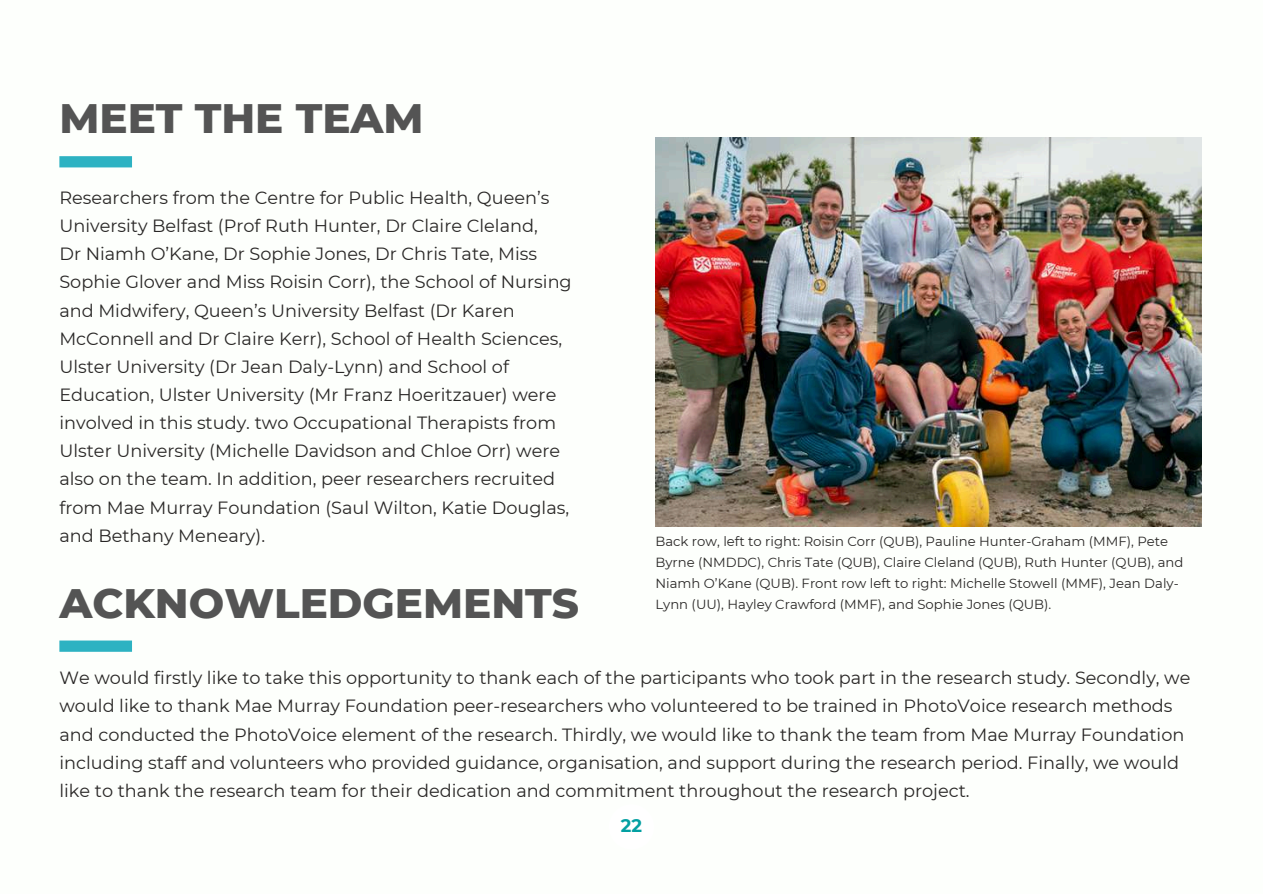
<style>
.page{position:relative;width:1263px;height:894px;background:#fff}
.page>*{position:absolute;margin:0;border:0;box-sizing:border-box;transform-origin:0 0}
.t1{font:800 42px "Montserrat";color:#545454}
.t2{font:700 18px "Montserrat";color:#03a0a2}
.t3{font:17.7px/28.2px "Montserrat";color:#292726}
.t4{font:13.2px/21px "Montserrat";color:#292726}
</style>
<div class="page">
<img style="left:655px;top:138px;width:546px;height:388px">
<div style="left:59px;top:640px;width:73px;height:11px;background:#2db2c2"></div>
<div style="left:59px;top:156px;width:73px;height:11px;background:#2db2c2"></div>
<h1 class="t1" style="left:59px;top:93px;width:366px">MEET THE TEAM</h1>
<p class="t3" style="left:59px;top:183px;width:514px">Researchers from the Centre for Public Health, Queen’s University Belfast (Prof Ruth Hunter, Dr Claire Cleland,<br>Dr Niamh O’Kane, Dr Sophie Jones, Dr Chris Tate, Miss Sophie Glover and Miss Roisin Corr), the School of Nursing and Midwifery, Queen’s University Belfast (Dr Karen McConnell and Dr Claire Kerr), School of Health Sciences, Ulster University (Dr Jean Daly-Lynn) and School of Education, Ulster University (Mr Franz Hoeritzauer) were involved in this study. two Occupational Therapists from Ulster University (Michelle Davidson and Chloe Orr) were also on the team. In addition, peer researchers recruited from Mae Murray Foundation (Saul Wilton, Katie Douglas, and Bethany Meneary).</p>
<h1 class="t1" style="left:59px;top:576px;width:521px">ACKNOWLEDGEMENTS</h1>
<p class="t4" style="left:655px;top:530px;width:529px">Back row, left to right: Roisin Corr (QUB), Pauline Hunter-Graham (MMF), Pete Byrne (NMDDC), Chris Tate (QUB), Claire Cleland (QUB), Ruth Hunter (QUB), and Niamh O’Kane (QUB). Front row left to right: Michelle Stowell (MMF), Jean Daly-Lynn (UU), Hayley Crawford (MMF), and Sophie Jones (QUB).</p>
<p class="t3" style="left:59px;top:663px;width:1133px">We would firstly like to take this opportunity to thank each of the participants who took part in the research study. Secondly, we would like to thank Mae Murray Foundation peer-researchers who volunteered to be trained in PhotoVoice research methods and conducted the PhotoVoice element of the research. Thirdly, we would like to thank the team from Mae Murray Foundation including staff and volunteers who provided guidance, organisation, and support during the research period. Finally, we would like to thank the research team for their dedication and commitment throughout the research project.</p>
<p class="t2" style="left:621px;top:814px;width:23px">22</p>
</div>
